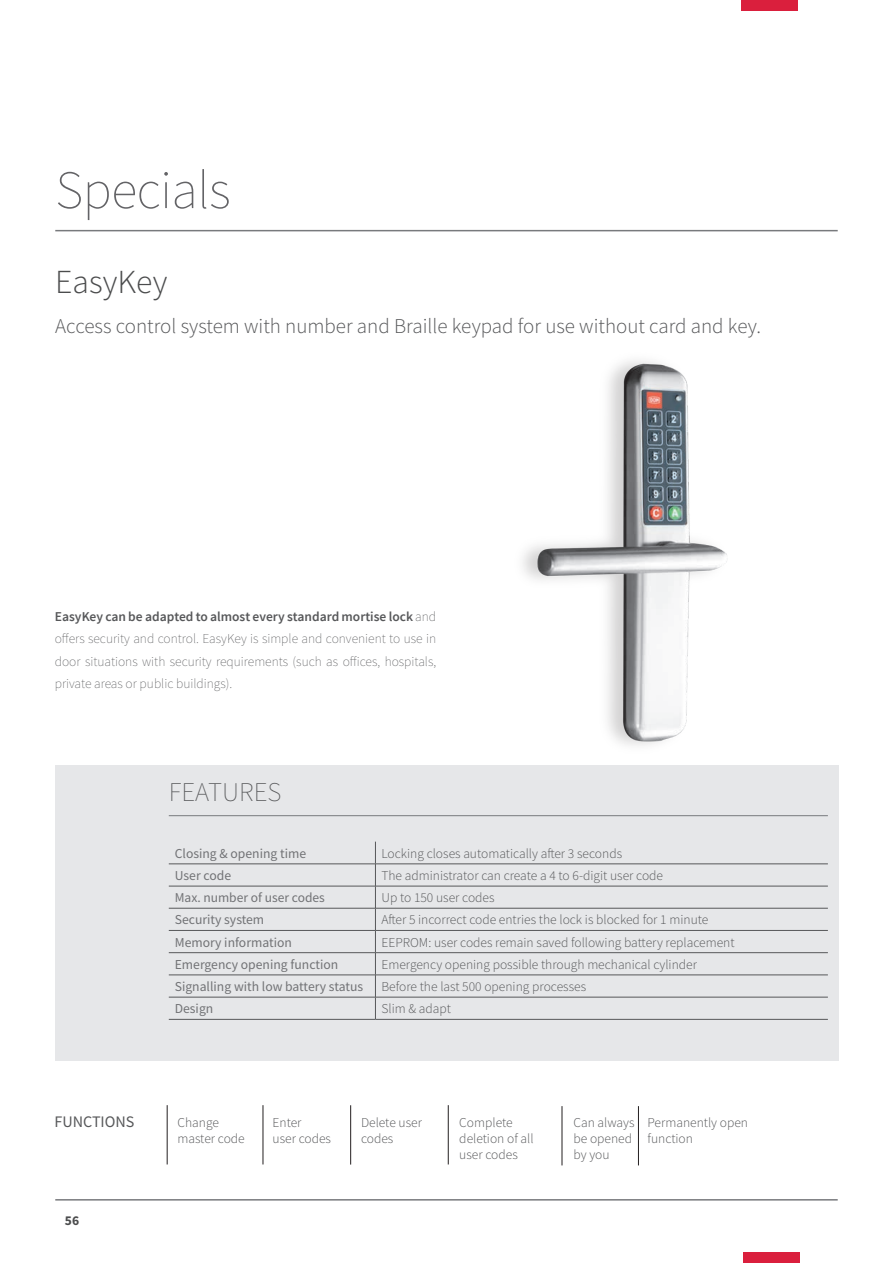
<style>
.page{position:relative;width:893px;height:1263px;background:#fff}
.page>*{position:absolute;margin:0;border:0;box-sizing:border-box;transform-origin:0 0}
.t1{font:200 54px "Source Sans Pro";letter-spacing:-.01em;color:#636366}
.t2{font:300 33.6px "Source Sans Pro";color:#4b4c4d}
.t3{font:200 27px "Source Sans Pro";color:#57585a}
.t4{font:300 21px "Source Sans Pro";color:#57585a}
.t5{font:16.05px "Source Sans Pro";color:#57585a}
.t6{font:13.65px "Source Sans Pro";color:#717275}
.t7{font:300 13.5px/16.2px "Source Sans Pro";color:#57585a}
.t8{font:200 13.5px/22.5px "Source Sans Pro";color:#57585a;text-align:justify}
.t9{font:13.5px "Source Sans Pro";color:#717275}
.t10{font:700 13.5px "Source Sans Pro";color:#4b4c4d}
.s1{font-weight:600}
</style>
<div class="page">
<div style="left:741px;top:0;width:56px;height:11px;background:#da1f3d"></div>
<div style="left:743px;top:1252px;width:56px;height:11px;background:#da1f3d"></div>
<hr style="left:55px;top:1199px;width:783px;height:1px;background:#787a7d">
<hr style="left:55px;top:230px;width:783px;height:1px;background:#787a7d">
<div style="left:55px;top:765px;width:783px;height:295px;background:#e6e7e9"></div>
<hr style="left:169px;top:815px;width:659px;height:1px;background:#787a7d">
<img style="left:522px;top:360px;width:205px;height:386px">
<hr style="left:167px;top:1105px;width:1px;height:59px;background:#231f20">
<hr style="left:263px;top:1105px;width:1px;height:59px;background:#231f20">
<hr style="left:350px;top:1105px;width:1px;height:59px;background:#231f20">
<hr style="left:448px;top:1105px;width:1px;height:59px;background:#231f20">
<hr style="left:562px;top:1106px;width:1px;height:59px;background:#231f20">
<hr style="left:638px;top:1106px;width:1px;height:59px;background:#231f20">
<hr style="left:169px;top:863px;width:206px;height:1px;background:#57585a">
<hr style="left:375px;top:863px;width:453px;height:1px;background:#57585a">
<hr style="left:169px;top:886px;width:206px;height:1px;background:#57585a">
<hr style="left:375px;top:886px;width:453px;height:1px;background:#57585a">
<hr style="left:169px;top:908px;width:206px;height:1px;background:#57585a">
<hr style="left:375px;top:908px;width:453px;height:1px;background:#57585a">
<hr style="left:169px;top:930px;width:206px;height:1px;background:#57585a">
<hr style="left:375px;top:930px;width:453px;height:1px;background:#57585a">
<hr style="left:169px;top:952px;width:206px;height:1px;background:#57585a">
<hr style="left:375px;top:952px;width:453px;height:1px;background:#57585a">
<hr style="left:169px;top:975px;width:206px;height:1px;background:#57585a">
<hr style="left:375px;top:975px;width:453px;height:1px;background:#57585a">
<hr style="left:169px;top:997px;width:206px;height:1px;background:#57585a">
<hr style="left:375px;top:997px;width:453px;height:1px;background:#57585a">
<svg style="left:375px;top:842px;width:1px;height:177px"></svg>
<hr style="left:169px;top:1019px;width:206px;height:1px;background:#57585a">
<hr style="left:375px;top:1019px;width:453px;height:1px;background:#57585a">
<h1 class="t1" style="left:55px;top:158px;width:177px">Specials</h1>
<h2 class="t2" style="left:55px;top:262px;width:114px">EasyKey</h2>
<h3 class="t4" style="left:55px;top:313px;width:707px">Access control system with number and Braille keypad for use without card and key.</h3>
<p class="t8" style="left:55px;top:605px;width:383px"><span class="s1">EasyKey can be adapted to almost every standard mortise lock</span> and offers security and control. EasyKey is simple and convenient to use in door situations with security requirements (such as offices, hospitals, private areas or public buildings).</p>
<h3 class="t3" style="left:169px;top:776px;width:114px">FEATURES</h3>
<p class="t6" style="left:175px;top:845px;width:133px">Closing &amp; opening time</p>
<p class="t7" style="left:381px;top:845px;width:242px">Locking closes automatically after 3 seconds</p>
<p class="t6" style="left:175px;top:867px;width:58px">User code</p>
<p class="t7" style="left:381px;top:867px;width:283px">The administrator can create a 4 to 6-digit user code</p>
<p class="t9" style="left:175px;top:889px;width:152px">Max. number of user codes</p>
<p class="t7" style="left:381px;top:890px;width:115px">Up to 150 user codes</p>
<p class="t6" style="left:175px;top:911px;width:91px">Security system</p>
<p class="t7" style="left:381px;top:912px;width:328px">After 5 incorrect code entries the lock is blocked for 1 minute</p>
<p class="t6" style="left:175px;top:933px;width:119px">Memory information</p>
<p class="t7" style="left:381px;top:934px;width:355px">EEPROM: user codes remain saved following battery replacement</p>
<p class="t6" style="left:175px;top:956px;width:165px">Emergency opening function</p>
<p class="t7" style="left:381px;top:956px;width:317px">Emergency opening possible through mechanical cylinder</p>
<p class="t6" style="left:175px;top:978px;width:190px">Signalling with low battery status</p>
<p class="t7" style="left:381px;top:978px;width:206px">Before the last 500 opening processes</p>
<p class="t6" style="left:175px;top:1000px;width:40px">Design</p>
<p class="t7" style="left:381px;top:1001px;width:71px">Slim &amp; adapt</p>
<p class="t5" style="left:54px;top:1111px;width:82px">FUNCTIONS</p>
<p class="t7" style="left:177px;top:1114px;width:69px">Change master code</p>
<p class="t7" style="left:273px;top:1114px;width:60px">Enter<br>user codes</p>
<p class="t7" style="left:361px;top:1114px;width:62px">Delete user codes</p>
<p class="t7" style="left:573px;top:1114px;width:63px">Can always be opened by you</p>
<p class="t7" style="left:459px;top:1114px;width:76px">Complete deletion of all user codes</p>
<p class="t7" style="left:647px;top:1114px;width:102px">Permanently open function</p>
<p class="t10" style="left:65px;top:1211px;width:16px">56</p>
</div>
